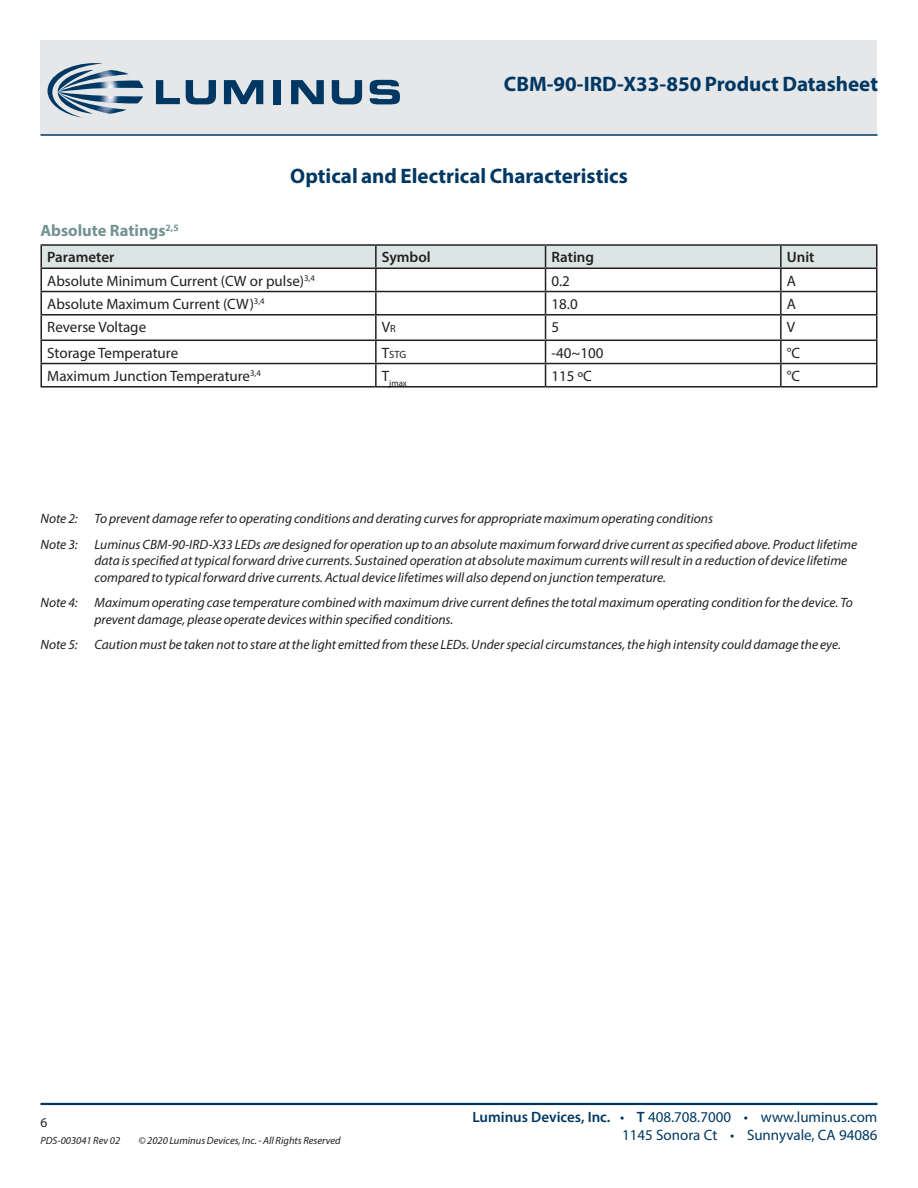
<style>
.page{position:relative;width:918px;height:1188px;background:#fff}
.page>*{position:absolute;margin:0;border:0;box-sizing:border-box;transform-origin:0 0}
.t1{font:700 21px "Myriad Pro";color:#003863}
.t2{font:700 16.5px "Myriad Pro";color:#749291}
.t3{font:15px "Myriad Pro";color:#231f20}
.t4{font:15px/18px "Myriad Pro";color:#003863;text-align:right}
.t5{font:600 15px "Myriad Pro";color:#231f20}
.t6{font:15px "Myriad Pro";color:#231f20}
.t7{font:italic 13.5px/16.5px "Myriad Pro";color:#231f20}
.t8{font:13.5px "Myriad Pro";color:#231f20}
.t9{font:italic 10.5px "Myriad Pro";color:#231f20}
.t10{font:10.5px "Myriad Pro";color:#231f20}
.t11{font:8.7px "Myriad Pro";color:#231f20}
.s1{font-size:10.5px}
.s2{font-size:15px}
.s3{font-style:inherit}
.s4{font-weight:600}
</style>
<div class="page">
<div style="left:40px;top:40px;width:838px;height:95px;background:#e6e7e9"></div>
<hr style="left:40px;top:1103px;width:838px;height:2px;background:#003863">
<hr style="left:40px;top:134px;width:838px;height:2px;background:#003863">
<hr style="left:40px;top:268px;width:336px;height:1px;background:#231f20">
<hr style="left:40px;top:269px;width:2px;height:22px;background:#231f20">
<hr style="left:781px;top:268px;width:97px;height:1px;background:#231f20">
<hr style="left:876px;top:269px;width:2px;height:22px;background:#231f20">
<hr style="left:40px;top:291px;width:336px;height:1px;background:#231f20">
<hr style="left:40px;top:292px;width:2px;height:22px;background:#231f20">
<hr style="left:781px;top:291px;width:97px;height:1px;background:#231f20">
<hr style="left:876px;top:292px;width:2px;height:22px;background:#231f20">
<hr style="left:40px;top:314px;width:336px;height:2px;background:#231f20">
<hr style="left:40px;top:316px;width:2px;height:24px;background:#231f20">
<hr style="left:781px;top:314px;width:97px;height:2px;background:#231f20">
<hr style="left:876px;top:316px;width:2px;height:24px;background:#231f20">
<hr style="left:40px;top:340px;width:336px;height:1px;background:#231f20">
<hr style="left:40px;top:341px;width:2px;height:22px;background:#231f20">
<hr style="left:781px;top:340px;width:97px;height:1px;background:#231f20">
<hr style="left:876px;top:341px;width:2px;height:22px;background:#231f20">
<hr style="left:40px;top:363px;width:336px;height:1px;background:#231f20">
<hr style="left:40px;top:364px;width:2px;height:22px;background:#231f20">
<hr style="left:781px;top:363px;width:97px;height:1px;background:#231f20">
<hr style="left:876px;top:364px;width:2px;height:22px;background:#231f20">
<hr style="left:40px;top:386px;width:336px;height:2px;background:#231f20">
<hr style="left:376px;top:386px;width:170px;height:2px;background:#231f20">
<hr style="left:546px;top:386px;width:235px;height:2px;background:#231f20">
<hr style="left:781px;top:386px;width:97px;height:2px;background:#231f20">
<hr style="left:40px;top:244px;width:336px;height:2px;background:#231f20">
<hr style="left:40px;top:246px;width:2px;height:22px;background:#231f20">
<hr style="left:376px;top:244px;width:170px;height:2px;background:#231f20">
<hr style="left:546px;top:244px;width:235px;height:2px;background:#231f20">
<svg style="left:41px;top:245px;width:836px;height:141px"></svg>
<hr style="left:781px;top:244px;width:97px;height:2px;background:#231f20">
<hr style="left:780px;top:246px;width:2px;height:22px;background:#231f20">
<hr style="left:876px;top:246px;width:2px;height:22px;background:#231f20">
<svg style="left:48px;top:63px;width:95px;height:55px"></svg>
<svg style="left:156px;top:80px;width:24px;height:24px"></svg>
<svg style="left:186px;top:80px;width:30px;height:24px"></svg>
<svg style="left:224px;top:80px;width:39px;height:24px"></svg>
<div style="left:273px;top:80px;width:8px;height:24px;background:#003863"></div>
<svg style="left:291px;top:80px;width:33px;height:24px"></svg>
<svg style="left:332px;top:80px;width:30px;height:24px"></svg>
<svg style="left:370px;top:80px;width:30px;height:24px"></svg>
<h1 class="t1" style="left:504px;top:70px;width:376px">CBM-90-IRD-X33-850 Product Datasheet</h1>
<p class="t2" style="left:40px;top:220px;width:140px">Absolute Ratings<sup>2,5</sup></p>
<h1 class="t1" style="left:290px;top:162px;width:339px">Optical and Electrical Characteristics</h1>
<p class="t5" style="left:47px;top:248px;width:69px">Parameter</p>
<p class="t5" style="left:382px;top:248px;width:50px">Symbol</p>
<p class="t5" style="left:552px;top:248px;width:44px">Rating</p>
<p class="t5" style="left:787px;top:248px;width:29px">Unit</p>
<p class="t3" style="left:47px;top:271px;width:269px">Absolute Minimum Current (CW or pulse)<sup>3,4</sup></p>
<p class="t3" style="left:552px;top:271px;width:20px">0.2</p>
<p class="t3" style="left:787px;top:271px;width:11px">A</p>
<p class="t3" style="left:47px;top:294px;width:219px">Absolute Maximum Current (CW)<sup>3,4</sup></p>
<p class="t6" style="left:552px;top:294px;width:28px">18.0</p>
<p class="t3" style="left:787px;top:294px;width:11px">A</p>
<p class="t3" style="left:47px;top:318px;width:100px">Reverse Voltage</p>
<p class="t6" style="left:382px;top:318px;width:16px">V<span class="s1">r</span></p>
<p class="t6" style="left:552px;top:318px;width:9px">5</p>
<p class="t6" style="left:787px;top:318px;width:10px">V</p>
<p class="t3" style="left:47px;top:343px;width:132px">Storage Temperature</p>
<p class="t10" style="left:382px;top:348px;width:26px"><span class="s2">T</span>stg</p>
<p class="t6" style="left:552px;top:343px;width:54px">-40~100</p>
<p class="t6" style="left:787px;top:343px;width:15px">°C</p>
<p class="t3" style="left:47px;top:366px;width:215px">Maximum Junction Temperature<sup>3,4</sup></p>
<p class="t11" style="left:382px;top:377px;width:27px"><sup>T</sup>jmax</p>
<p class="t6" style="left:552px;top:366px;width:42px">115 <span class="s3">ºC</span></p>
<p class="t6" style="left:787px;top:366px;width:15px">°C</p>
<p class="t7" style="left:40px;top:506px;width:818px;line-height:25.5px">Note 2: To prevent damage refer to operating conditions and derating curves for appropriate maximum operating conditions<br>Note 3: Luminus CBM-90-IRD-X33 LEDs are designed for operation up to an absolute maximum forward drive current as specified above. Product lifetime</p>
<p class="t7" style="left:94px;top:552px;width:754px">data is specified at typical forward drive currents. Sustained operation at absolute maximum currents will result in a reduction of device lifetime compared to typical forward drive currents. Actual device lifetimes will also depend on junction temperature.</p>
<p class="t7" style="left:94px;top:594px;width:760px;text-indent:-54px">Note 4: Maximum operating case temperature combined with maximum drive current defines the total maximum operating condition for the device. To prevent damage, please operate devices within specified conditions.</p>
<p class="t7" style="left:40px;top:636px;width:802px">Note 5: Caution must be taken not to stare at the light emitted from these LEDs. Under special circumstances, the high intensity could damage the eye.</p>
<p class="t8" style="left:40px;top:1115px;width:8px">6</p>
<p class="t9" style="left:40px;top:1134px;width:81px">PDS-003041 Rev 02</p>
<p class="t9" style="left:139px;top:1134px;width:204px">© 2020 Luminus Devices, Inc. - All Rights Reserved</p>
<p class="t4" style="left:472px;top:1108px;width:407px"><span class="s4">Luminus Devices, Inc.</span> • <span class="s4">T</span> 408.708.7000 • www.luminus.com<br>1145 Sonora Ct • Sunnyvale, CA 94086</p>
</div>
